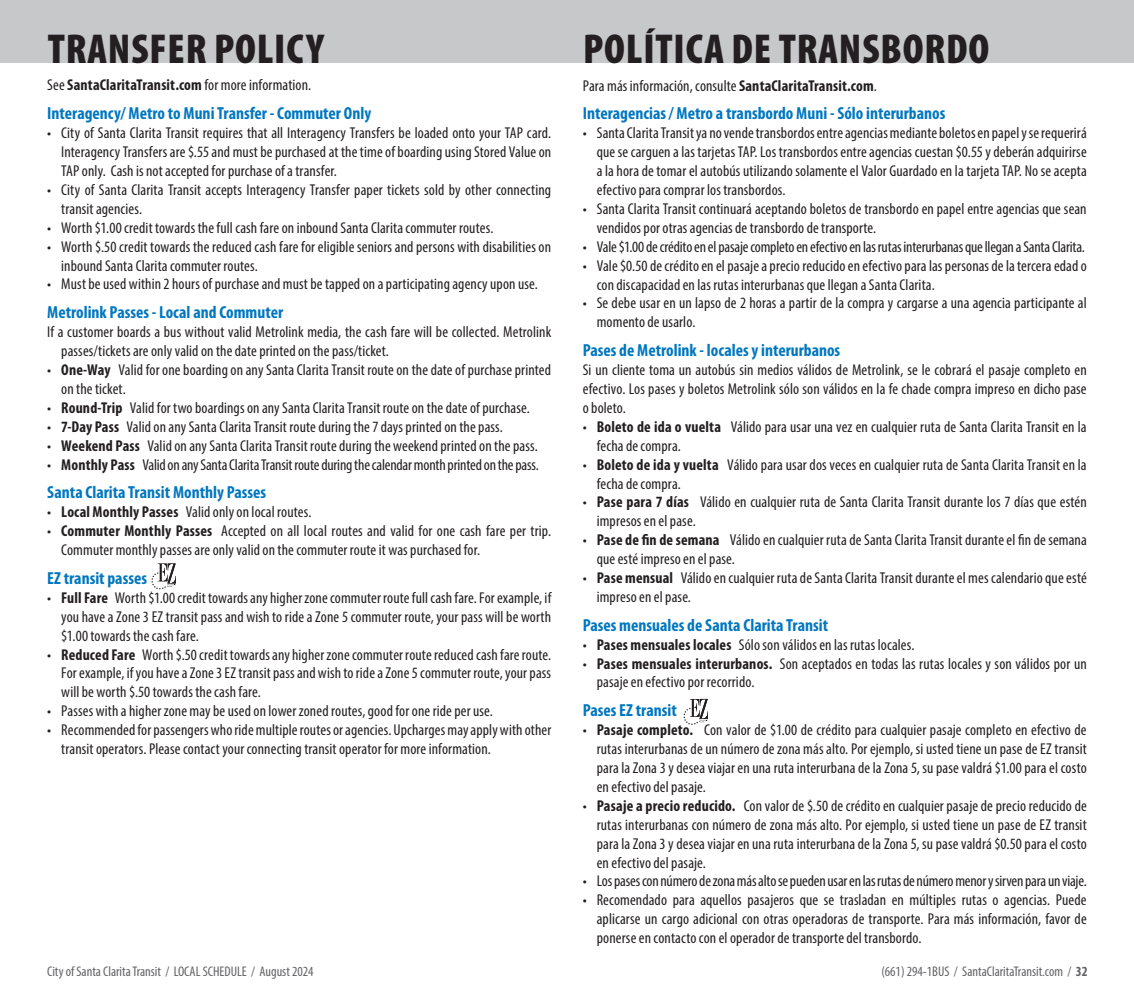
<style>
.page{position:relative;width:1134px;height:1008px;background:#fff}
.page>*{position:absolute;margin:0;border:0;box-sizing:border-box;transform-origin:0 0}
.t1{font:900 condensed 42px "Myriad Pro";letter-spacing:.02em;color:#231f20}
.t2{font:700 condensed 17.5px "Myriad Pro";color:#0077c0}
.t3{font:condensed 15.75px/18.9px "Myriad Pro";letter-spacing:.01em;color:#231f20}
.t4{font:condensed 15.75px "Myriad Pro";letter-spacing:-.01em;color:#231f20}
.t5{font:condensed 15.75px "Myriad Pro";letter-spacing:-.015em;color:#231f20}
.t6{font:700 condensed 15.75px "Myriad Pro";letter-spacing:.01em;color:#231f20}
.t7{font:condensed 14px "Myriad Pro";color:#636366}
.s1{font-weight:400}
.s2{font-weight:700}
</style>
<div class="page">
<svg style="left:152px;top:564px;width:24px;height:25px"></svg>
<svg style="left:684px;top:699px;width:24px;height:26px"></svg>
<div style="left:0;top:0;width:1134px;height:63px;background:#c7c8ca"></div>
<h1 class="t1" style="left:48px;top:26px;width:278px">TRANSFER POLICY</h1>
<h1 class="t1" style="left:583px;top:26px;width:408px">POLÍTICA DE TRANSBORDO</h1>
<p class="t6" style="left:47px;top:77px;width:265px"><span class="s1">See</span> SantaClaritaTransit.com <span class="s1">for more information.</span></p>
<p class="t2" style="left:47px;top:104px;width:325px">Interagency/ Metro to Muni Transfer - Commuter Only</p>
<p class="t3" style="left:61px;top:123px;width:492px;text-align:justify;text-indent:-14px">• City of Santa Clarita Transit requires that all Interagency Transfers be loaded onto your TAP card.<br>Interagency Transfers are $.55 and must be purchased at the time of boarding using Stored Value on TAP only. Cash is not accepted for purchase of a transfer.</p>
<p class="t3" style="left:61px;top:180px;width:491px;text-indent:-14px">• City of Santa Clarita Transit accepts Interagency Transfer paper tickets sold by other connecting transit agencies.</p>
<p class="t3" style="left:47px;top:218px;width:448px">• Worth $1.00 credit towards the full cash fare on inbound Santa Clarita commuter routes.</p>
<p class="t3" style="left:61px;top:237px;width:491px;text-indent:-14px">• Worth $.50 credit towards the reduced cash fare for eligible seniors and persons with disabilities on inbound Santa Clarita commuter routes.</p>
<p class="t3" style="left:47px;top:275px;width:492px">• Must be used within 2 hours of purchase and must be tapped on a participating agency upon use.</p>
<p class="t2" style="left:47px;top:303px;width:237px">Metrolink Passes - Local and Commuter</p>
<p class="t3" style="left:61px;top:322px;width:492px;text-indent:-14px">If a customer boards a bus without valid Metrolink media, the cash fare will be collected. Metrolink passes/tickets are only valid on the date printed on the pass/ticket.</p>
<p class="t3" style="left:61px;top:360px;width:491px;text-indent:-14px">• <span class="s2">One-Way</span> Valid for one boarding on any Santa Clarita Transit route on the date of purchase printed on the ticket.</p>
<p class="t3" style="left:47px;top:398px;width:484px">• <span class="s2">Round-Trip</span> Valid for two boardings on any Santa Clarita Transit route on the date of purchase.</p>
<p class="t3" style="left:47px;top:417px;width:457px">• <span class="s2">7-Day Pass</span> Valid on any Santa Clarita Transit route during the 7 days printed on the pass.</p>
<p class="t3" style="left:47px;top:436px;width:492px">• <span class="s2">Weekend Pass</span> Valid on any Santa Clarita Transit route during the weekend printed on the pass.</p>
<p class="t5" style="left:47px;top:455px;width:493px">• <span class="s2">Monthly Pass</span> Valid on any Santa Clarita Transit route during the calendar month printed on the pass.</p>
<p class="t2" style="left:47px;top:483px;width:220px">Santa Clarita Transit Monthly Passes</p>
<p class="t3" style="left:47px;top:502px;width:266px">• <span class="s2">Local Monthly Passes</span> Valid only on local routes.</p>
<p class="t3" style="left:61px;top:521px;width:491px;text-indent:-14px">• <span class="s2">Commuter Monthly Passes</span> Accepted on all local routes and valid for one cash fare per trip.<br>Commuter monthly passes are only valid on the commuter route it was purchased for.</p>
<p class="t2" style="left:47px;top:569px;width:101px">EZ transit passes</p>
<p class="t3" style="left:61px;top:588px;width:492px;text-align:justify;text-indent:-14px">• <span class="s2">Full Fare</span> Worth $1.00 credit towards any higher zone commuter route full cash fare. For example, if you have a Zone 3 EZ transit pass and wish to ride a Zone 5 commuter route, your pass will be worth $1.00 towards the cash fare.</p>
<p class="t3" style="left:61px;top:645px;width:492px;text-align:justify;text-indent:-14px">• <span class="s2">Reduced Fare</span> Worth $.50 credit towards any higher zone commuter route reduced cash fare route.<br>For example, if you have a Zone 3 EZ transit pass and wish to ride a Zone 5 commuter route, your pass will be worth $.50 towards the cash fare.</p>
<p class="t3" style="left:47px;top:701px;width:447px">• Passes with a higher zone may be used on lower zoned routes, good for one ride per use.</p>
<p class="t3" style="left:61px;top:720px;width:492px;text-indent:-14px">• Recommended for passengers who ride multiple routes or agencies. Upcharges may apply with other transit operators. Please contact your connecting transit operator for more information.</p>
<p class="t3" style="left:583px;top:76px;width:296px">Para más información, consulte <span class="s2">SantaClaritaTransit.com</span>.</p>
<p class="t2" style="left:583px;top:104px;width:364px">Interagencias / Metro a transbordo Muni - Sólo interurbanos</p>
<p class="t3" style="left:597px;top:123px;width:492px;text-align:justify;text-indent:-14px">• Santa Clarita Transit ya no vende transbordos entre agencias mediante boletos en papel y se requerirá que se carguen a las tarjetas TAP. Los transbordos entre agencias cuestan $0.55 y deberán adquirirse a la hora de tomar el autobús utilizando solamente el Valor Guardado en la tarjeta TAP. No se acepta efectivo para comprar los transbordos.</p>
<p class="t3" style="left:597px;top:199px;width:491px;text-indent:-14px">• Santa Clarita Transit continuará aceptando boletos de transbordo en papel entre agencias que sean vendidos por otras agencias de transbordo de transporte.</p>
<p class="t4" style="left:583px;top:237px;width:504px">• Vale $1.00 de crédito en el pasaje completo en efectivo en las rutas interurbanas que llegan a Santa Clarita.</p>
<p class="t3" style="left:597px;top:256px;width:492px;text-indent:-14px">• Vale $0.50 de crédito en el pasaje a precio reducido en efectivo para las personas de la tercera edad o con discapacidad en las rutas interurbanas que llegan a Santa Clarita.</p>
<p class="t3" style="left:597px;top:294px;width:492px;text-indent:-14px">• Se debe usar en un lapso de 2 horas a partir de la compra y cargarse a una agencia participante al momento de usarlo.</p>
<p class="t2" style="left:583px;top:341px;width:259px">Pases de Metrolink - locales y interurbanos</p>
<p class="t3" style="left:583px;top:360px;width:506px;text-align:justify">Si un cliente toma un autobús sin medios válidos de Metrolink, se le cobrará el pasaje completo en efectivo. Los pases y boletos Metrolink sólo son válidos en la fe chade compra impreso en dicho pase o boleto.</p>
<p class="t3" style="left:597px;top:417px;width:491px;text-indent:-14px">• <span class="s2">Boleto de ida o vuelta</span> Válido para usar una vez en cualquier ruta de Santa Clarita Transit en la fecha de compra.</p>
<p class="t3" style="left:597px;top:455px;width:491px;text-indent:-14px">• <span class="s2">Boleto de ida y vuelta</span> Válido para usar dos veces en cualquier ruta de Santa Clarita Transit en la fecha de compra.</p>
<p class="t3" style="left:597px;top:493px;width:492px;text-indent:-14px">• <span class="s2">Pase para 7 días</span> Válido en cualquier ruta de Santa Clarita Transit durante los 7 días que estén impresos en el pase.</p>
<p class="t3" style="left:597px;top:530px;width:492px;text-indent:-14px">• <span class="s2">Pase de fin de semana</span> Válido en cualquier ruta de Santa Clarita Transit durante el fin de semana que esté impreso en el pase.</p>
<p class="t3" style="left:597px;top:568px;width:492px;text-indent:-14px">• <span class="s2">Pase mensual</span> Válido en cualquier ruta de Santa Clarita Transit durante el mes calendario que esté impreso en el pase.</p>
<p class="t2" style="left:583px;top:615px;width:247px">Pases mensuales de Santa Clarita Transit</p>
<p class="t3" style="left:583px;top:635px;width:333px">• <span class="s2">Pases mensuales locales</span> Sólo son válidos en las rutas locales.</p>
<p class="t3" style="left:597px;top:654px;width:492px;text-indent:-14px">• <span class="s2">Pases mensuales interurbanos.</span> Son aceptados en todas las rutas locales y son válidos por un pasaje en efectivo por recorrido.</p>
<p class="t2" style="left:583px;top:701px;width:96px">Pases EZ transit</p>
<p class="t3" style="left:597px;top:720px;width:492px;text-align:justify;text-indent:-14px">• <span class="s2">Pasaje completo.</span> Con valor de $1.00 de crédito para cualquier pasaje completo en efectivo de rutas interurbanas de un número de zona más alto. Por ejemplo, si usted tiene un pase de EZ transit para la Zona 3 y desea viajar en una ruta interurbana de la Zona 5, su pase valdrá $1.00 para el costo en efectivo del pasaje.</p>
<p class="t3" style="left:597px;top:796px;width:492px;text-align:justify;text-indent:-14px">• <span class="s2">Pasaje a precio reducido.</span> Con valor de $.50 de crédito en cualquier pasaje de precio reducido de rutas interurbanas con número de zona más alto. Por ejemplo, si usted tiene un pase de EZ transit para la Zona 3 y desea viajar en una ruta interurbana de la Zona 5, su pase valdrá $0.50 para el costo en efectivo del pasaje.</p>
<p class="t4" style="left:583px;top:872px;width:505px">• Los pases con número de zona más alto se pueden usar en las rutas de número menor y sirven para un viaje.</p>
<p class="t3" style="left:597px;top:891px;width:492px;text-align:justify;text-indent:-14px">• Recomendado para aquellos pasajeros que se trasladan en múltiples rutas o agencias. Puede aplicarse un cargo adicional con otras operadoras de transporte. Para más información, favor de ponerse en contacto con el operador de transporte del transbordo.</p>
<p class="t7" style="left:47px;top:963px;width:268px">City of Santa Clarita Transit / LOCAL SCHEDULE / August 2024</p>
<p class="t7" style="left:881px;top:963px;width:208px">(661) 294-1BUS / SantaClaritaTransit.com / <span class="s2">32</span></p>
</div>
